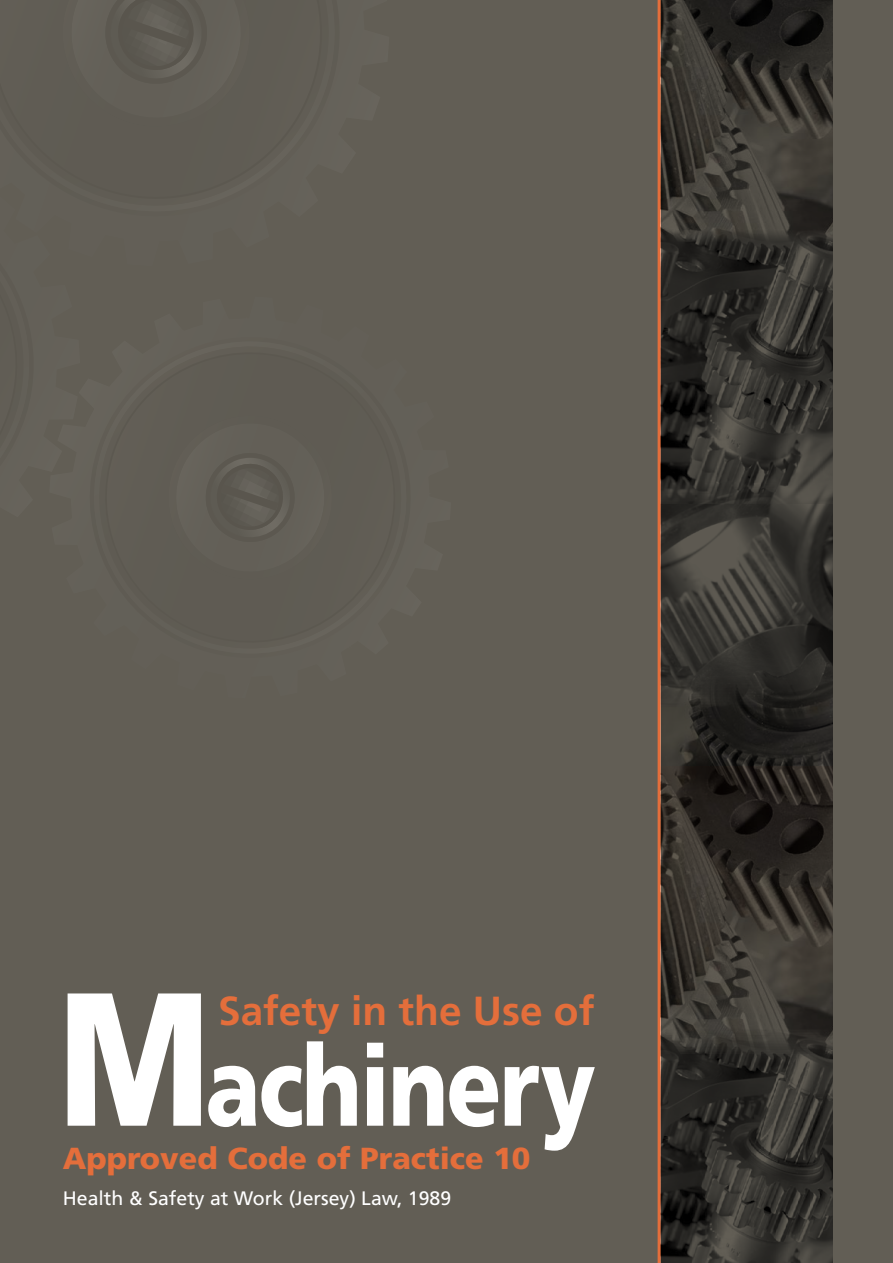
<style>
.page{position:relative;width:893px;height:1263px;background:#625e55}
.page>*{position:absolute;margin:0;border:0;box-sizing:border-box;transform-origin:0 0}
.t1{font:900 189.45px "Frutiger";color:#fff;scale:.8 1}
.t2{font:900 112.5px "Frutiger";letter-spacing:-.02em;color:#fff;scale:.8 1}
.t3{font:700 40.5px "Frutiger";color:#e46e3b}
.t4{font:900 30.45px "Frutiger";color:#e46e3b}
.t5{font:19.5px "Frutiger";color:#fff}
</style>
<div class="page">
<hr style="left:658px;top:0;width:3px;height:1263px;background:#e46e3b">
<svg style="left:661px;top:0;width:171px;height:1263px;background:#33302c"></svg>
<svg style="left:159px;top:40px;width:34px;height:34px"></svg>
<svg style="left:231px;top:458px;width:52px;height:75px"></svg>
<p class="t1" style="left:58px;top:945px;width:191px">M</p>
<p class="t4" style="left:63px;top:1140px;width:469px">Approved Code of Practice 10</p>
<p class="t3" style="left:218px;top:987px;width:378px">Safety in the Use of</p>
<p class="t2" style="left:205px;top:1018px;width:489px">achinery</p>
<p class="t5" style="left:63px;top:1187px;width:390px">Health &amp; Safety at Work (Jersey) Law, 1989</p>
</div>
